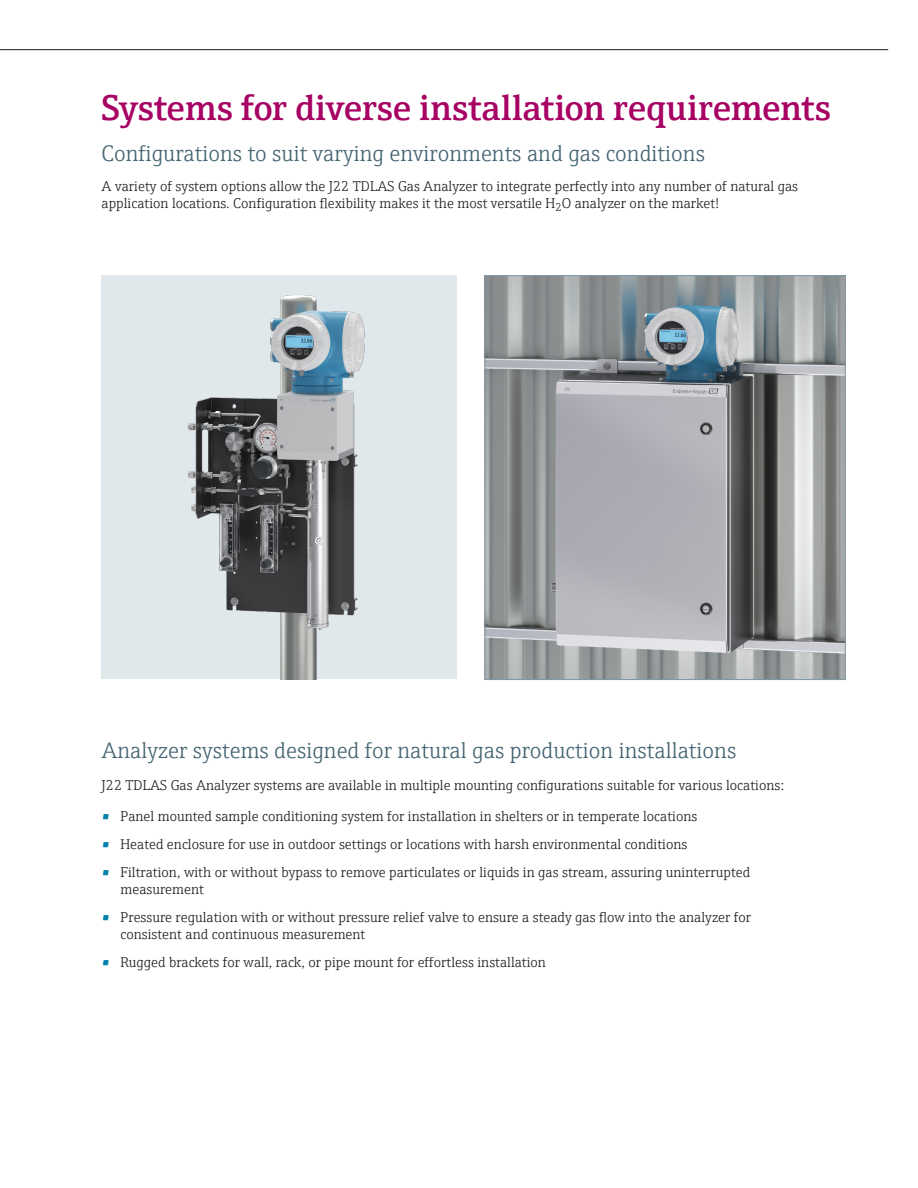
<style>
.page{position:relative;width:918px;height:1188px;background:#fff}
.page>*{position:absolute;margin:0;border:0;box-sizing:border-box;transform-origin:0 0}
.Brochure_Inside_Head{font:600 36px "E+H Serif";color:#a70164}
.General_Subheadline{font:300 22.5px "E+H Serif";color:#446472}
.t1{font:300 14.25px/17.1px "E+H Serif";color:#231f20}
.s1{font-weight:600;color:#0081ad}
</style>
<div class="page">
<hr style="left:0;top:49px;width:888px;height:1px;background:#231f20">
<img style="left:487px;top:277px;width:357px;height:401px">
<div style="left:485px;top:275px;width:361px;height:405px;border:1px solid #7f98a5"></div>
<img style="left:102px;top:275px;width:355px;height:404px">
<p class="Brochure_Inside_Head" style="left:102px;top:80px;width:731px">Systems for diverse installation requirements</p>
<p class="General_Subheadline" style="left:102px;top:137px;width:605px">Configurations to suit varying environments and gas conditions</p>
<p class="t1" style="left:102px;top:177px;width:698px">A variety of system options allow the J22 TDLAS Gas Analyzer to integrate perfectly into any number of natural gas application locations. Configuration flexibility makes it the most versatile H<sub>2</sub>O analyzer on the market!</p>
<p class="General_Subheadline" style="left:102px;top:734px;width:636px">Analyzer systems designed for natural gas production installations</p>
<p class="t1" style="left:102px;top:776px;width:684px">J22 TDLAS Gas Analyzer systems are available in multiple mounting configurations suitable for various locations:</p>
<p class="t1" style="left:102px;top:806px;width:597px"><span class="s1">•</span> Panel mounted sample conditioning system for installation in shelters or in temperate locations</p>
<p class="t1" style="left:102px;top:834px;width:587px"><span class="s1">•</span> Heated enclosure for use in outdoor settings or locations with harsh environmental conditions</p>
<p class="t1" style="left:121px;top:862px;width:631px;text-indent:-19px"><span class="s1">•</span> Filtration, with or without bypass to remove particulates or liquids in gas stream, assuring uninterrupted measurement</p>
<p class="t1" style="left:121px;top:907px;width:632px;text-indent:-19px"><span class="s1">•</span> Pressure regulation with or without pressure relief valve to ensure a steady gas flow into the analyzer for consistent and continuous measurement</p>
<p class="t1" style="left:102px;top:952px;width:446px"><span class="s1">•</span> Rugged brackets for wall, rack, or pipe mount for effortless installation</p>
</div>
